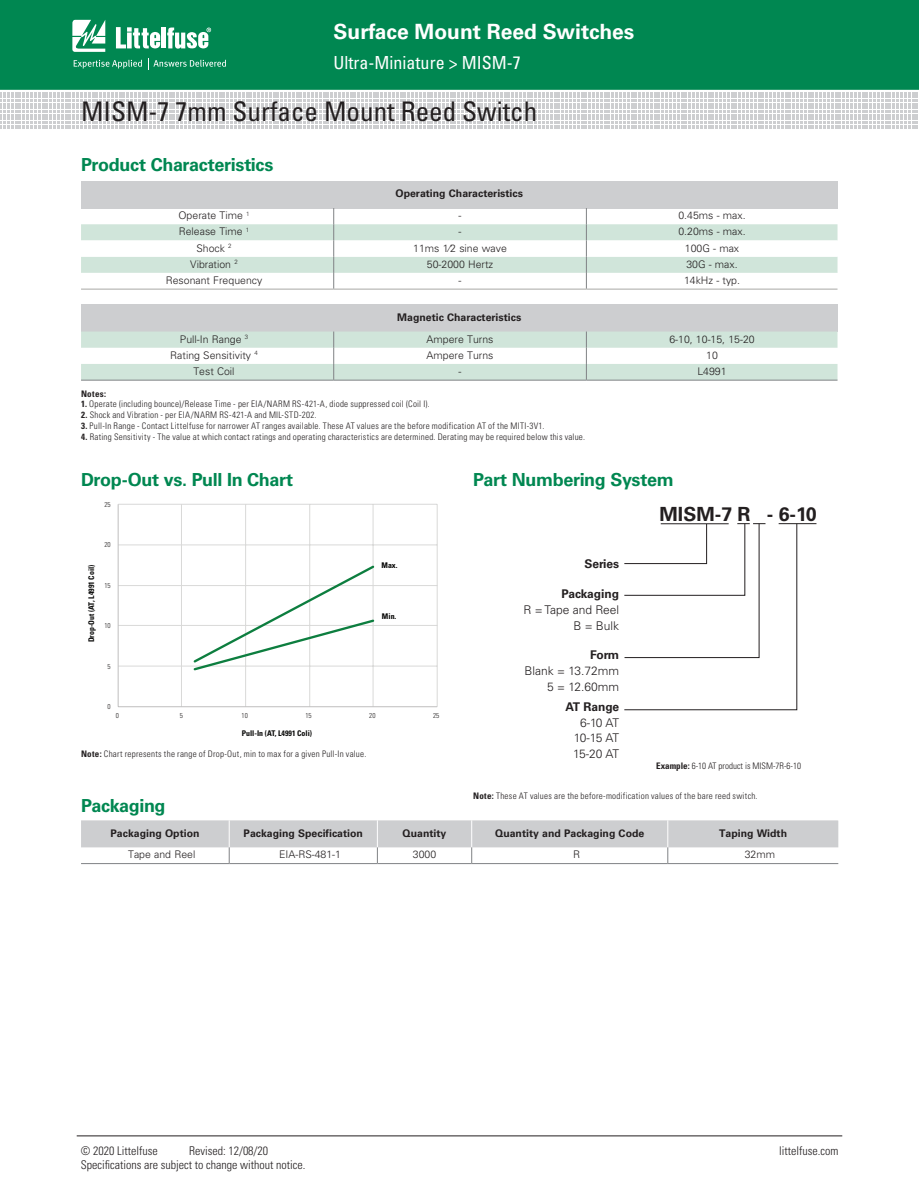
<style>
.page{position:relative;width:919px;height:1191px;background:#fff}
.page>*{position:absolute;margin:0;border:0;box-sizing:border-box;transform-origin:0 0}
.Series_Page_Heading{font:condensed 27px "Univers LT Std";color:#231f20}
.t1{font:700 21px "Univers LT Std";color:#fff}
.para{font:700 19.5px "Univers LT Std";color:#231f20}
.Strong_Bold_Body{font:700 18px "Univers LT Std";letter-spacing:-.02em;color:#008751}
.t2{font:condensed 18px "Univers LT Std";color:#fff}
.t3{font:300 condensed 12px "Univers LT Std";color:#231f20}
.para-2{font:300 12px "Univers LT Std";color:#231f20}
.para-3{font:700 12px "Univers LT Std";color:#231f20}
.Chart_Body{font:300 10.5px "Univers LT Std";color:#231f20}
.Table_head{font:700 10.5px "Univers LT Std";color:#231f20}
.Chart_Body2{font:300 10.5px "Univers LT Std";color:#231f20}
.Spec_body{font:300 condensed 9px "Univers LT Std";letter-spacing:.025em;color:#231f20}
.para-4{font:300 condensed 9px "Univers LT Std";color:#231f20}
.Spec_body-2{font:700 condensed 9px "Univers LT Std";letter-spacing:.035em;color:#231f20}
.t4{font:700 condensed 7.8px "Univers LT Std";color:#050504}
.t5{font:300 condensed 7.05px "Univers LT Std";color:#211e1e}
.s1{font-weight:700}
</style>
<div class="page">
<hr style="left:77px;top:1135px;width:765px;height:1px;background:#231f20">
<div style="left:0;top:0;width:918px;height:90px;background:#008751"></div>
<svg style="left:72px;top:20px;width:33px;height:32px"></svg>
<div style="left:161px;top:28px;width:5px;height:20px;background:#fff"></div>
<svg style="left:167px;top:28px;width:44px;height:21px"></svg>
<svg style="left:116px;top:27px;width:44px;height:21px"></svg>
<svg style="left:74px;top:60px;width:68px;height:9px"></svg>
<svg style="left:148px;top:58px;width:78px;height:11px"></svg>
<svg style="left:0;top:92px;width:917px;height:35px"></svg>
<div style="left:81px;top:304px;width:756px;height:27px;background:#cdced0"></div>
<hr style="left:81px;top:380px;width:253px;height:1px;background:#808285">
<hr style="left:334px;top:380px;width:252px;height:1px;background:#808285">
<hr style="left:586px;top:380px;width:251px;height:1px;background:#808285">
<svg style="left:81px;top:331px;width:756px;height:49px"></svg>
<svg style="left:81px;top:820px;width:757px;height:43px"></svg>
<hr style="left:81px;top:863px;width:148px;height:1px;background:#808285">
<hr style="left:229px;top:863px;width:148px;height:1px;background:#808285">
<hr style="left:377px;top:863px;width:94px;height:1px;background:#808285">
<hr style="left:471px;top:863px;width:196px;height:1px;background:#808285">
<hr style="left:667px;top:863px;width:171px;height:1px;background:#808285">
<div style="left:81px;top:181px;width:756px;height:27px;background:#cdced0"></div>
<svg style="left:81px;top:208px;width:756px;height:81px"></svg>
<hr style="left:81px;top:289px;width:253px;height:1px;background:#a8a8a5">
<hr style="left:334px;top:289px;width:252px;height:1px;background:#a8a8a5">
<hr style="left:586px;top:289px;width:251px;height:1px;background:#a8a8a5">
<hr style="left:778px;top:523px;width:38px;height:1px;background:#231f20">
<hr style="left:118px;top:666px;width:319px;height:1px;background:#d9d9d8">
<hr style="left:118px;top:625px;width:319px;height:1px;background:#d9d9d8">
<hr style="left:118px;top:585px;width:319px;height:1px;background:#d9d9d8">
<hr style="left:118px;top:544px;width:319px;height:1px;background:#d9d9d8">
<hr style="left:118px;top:504px;width:319px;height:1px;background:#d9d9d8">
<hr style="left:181px;top:504px;width:1px;height:202px;background:#d9d9d8">
<hr style="left:245px;top:504px;width:1px;height:202px;background:#d9d9d8">
<hr style="left:309px;top:504px;width:1px;height:202px;background:#d9d9d8">
<hr style="left:373px;top:504px;width:1px;height:202px;background:#d9d9d8">
<hr style="left:437px;top:504px;width:1px;height:202px;background:#d9d9d8">
<hr style="left:118px;top:504px;width:1px;height:202px;background:#bfbebe">
<hr style="left:118px;top:706px;width:319px;height:1px;background:#bfbebe">
<svg style="left:191px;top:563px;width:185px;height:109px"></svg>
<svg style="left:624px;top:523px;width:173px;height:187px"></svg>
<h2 class="t1" style="left:333px;top:19px;width:302px">Surface Mount Reed Switches</h2>
<h3 class="t2" style="left:333px;top:51px;width:188px">Ultra-Miniature &gt; MISM-7</h3>
<p class="Series_Page_Heading" style="left:81px;top:94px;width:457px">MISM-7 7mm Surface Mount Reed Switch</p>
<p class="Strong_Bold_Body" style="left:81px;top:154px;width:194px">Product Characteristics</p>
<p class="Table_head" style="left:395px;top:188px;width:129px">Operating Characteristics</p>
<p class="Chart_Body" style="left:178px;top:209px;width:73px">Operate Time <sup>1</sup></p>
<p class="Chart_Body" style="left:458px;top:209px;width:4px">-</p>
<p class="Chart_Body" style="left:678px;top:209px;width:69px">0.45ms - max.</p>
<p class="Chart_Body" style="left:179px;top:225px;width:72px">Release Time <sup>1</sup></p>
<p class="Chart_Body" style="left:458px;top:225px;width:4px">-</p>
<p class="Chart_Body" style="left:678px;top:225px;width:69px">0.20ms - max.</p>
<p class="Chart_Body" style="left:196px;top:241px;width:37px">Shock <sup>2</sup></p>
<p class="Chart_Body" style="left:413px;top:241px;width:95px">11ms 1∕2 sine wave</p>
<p class="Chart_Body" style="left:684px;top:241px;width:56px">100G - max</p>
<p class="Chart_Body" style="left:190px;top:258px;width:49px">Vibration <sup>2</sup></p>
<p class="Chart_Body" style="left:427px;top:258px;width:68px">50-2000 Hertz</p>
<p class="Chart_Body" style="left:686px;top:258px;width:53px">30G - max.</p>
<p class="Chart_Body" style="left:166px;top:274px;width:98px">Resonant Frequency</p>
<p class="Chart_Body" style="left:458px;top:274px;width:4px">-</p>
<p class="Chart_Body" style="left:684px;top:274px;width:58px">14kHz - typ.</p>
<p class="Table_head" style="left:397px;top:311px;width:125px">Magnetic Characteristics</p>
<p class="Chart_Body" style="left:180px;top:332px;width:70px">Pull-In Range <sup>3</sup></p>
<p class="Chart_Body" style="left:426px;top:332px;width:68px">Ampere Turns</p>
<p class="Chart_Body" style="left:669px;top:332px;width:87px">6-10, 10-15, 15-20</p>
<p class="Chart_Body" style="left:170px;top:349px;width:89px">Rating Sensitivity <sup>4</sup></p>
<p class="Chart_Body" style="left:426px;top:349px;width:68px">Ampere Turns</p>
<p class="Chart_Body" style="left:706px;top:349px;width:13px">10</p>
<p class="Chart_Body" style="left:193px;top:365px;width:43px">Test Coil</p>
<p class="Chart_Body" style="left:458px;top:365px;width:4px">-</p>
<p class="Chart_Body" style="left:697px;top:365px;width:31px">L4991</p>
<p class="Spec_body-2" style="left:81px;top:388px;width:27px">Notes:</p>
<p class="Spec_body" style="left:81px;top:399px;width:350px"><span class="s1">1.</span> Operate (including bounce)/Release Time - per EIA/NARM RS-421-A, diode suppressed coil (Coil I).</p>
<p class="Spec_body" style="left:81px;top:409px;width:237px"><span class="s1">2.</span> Shock and Vibration - per EIA/NARM RS-421-A and MIL-STD-202.</p>
<p class="Spec_body" style="left:81px;top:420px;width:465px"><span class="s1">3.</span> Pull-In Range - Contact Littelfuse for narrower AT ranges available. These AT values are the before modification AT of the MITI-3V1.</p>
<p class="Spec_body" style="left:81px;top:431px;width:505px"><span class="s1">4.</span> Rating Sensitivity - The value at which contact ratings and operating characteristics are determined. Derating may be required below this value.</p>
<p class="Strong_Bold_Body" style="left:81px;top:469px;width:214px">Drop-Out vs. Pull In Chart</p>
<p class="t5" style="left:104px;top:500px;width:8px">25</p>
<p class="t4" style="left:87px;top:642px;width:79px;rotate:-90deg">Drop-Out (AT, L4991 Coil)</p>
<p class="t5" style="left:104px;top:540px;width:8px">20</p>
<p class="t5" style="left:104px;top:581px;width:8px">15</p>
<p class="t5" style="left:104px;top:621px;width:8px">10</p>
<p class="t5" style="left:107px;top:662px;width:5px">5</p>
<p class="t4" style="left:381px;top:560px;width:18px">Max.</p>
<p class="t4" style="left:382px;top:611px;width:16px">Min.</p>
<p class="t5" style="left:107px;top:702px;width:5px">0</p>
<p class="t5" style="left:116px;top:711px;width:5px">0</p>
<p class="t5" style="left:180px;top:711px;width:5px">5</p>
<p class="t5" style="left:241px;top:711px;width:8px">10</p>
<p class="t5" style="left:305px;top:711px;width:8px">15</p>
<p class="t5" style="left:369px;top:711px;width:8px">20</p>
<p class="t5" style="left:433px;top:711px;width:8px">25</p>
<p class="t4" style="left:242px;top:728px;width:72px">Pull-In (AT, L4991 Coli)</p>
<p class="Spec_body" style="left:81px;top:748px;width:287px"><span class="s1">Note:</span> Chart represents the range of Drop-Out, min to max for a given Pull-In value.</p>
<p class="Strong_Bold_Body" style="left:473px;top:469px;width:202px">Part Numbering System</p>
<p class="para-3" style="left:584px;top:557px;width:36px">Series</p>
<p class="para-3" style="left:561px;top:587px;width:59px">Packaging</p>
<p class="para-2" style="left:523px;top:602px;width:97px">R = Tape and Reel</p>
<p class="para-2" style="left:573px;top:618px;width:47px">B = Bulk</p>
<p class="para-3" style="left:590px;top:648px;width:31px">Form</p>
<p class="para-2" style="left:524px;top:663px;width:96px">Blank = 13.72mm</p>
<p class="para-2" style="left:547px;top:679px;width:74px">5 = 12.60mm</p>
<p class="para-3" style="left:565px;top:699px;width:55px">AT Range</p>
<p class="para-2" style="left:580px;top:715px;width:41px">6-10 AT</p>
<p class="para-2" style="left:574px;top:731px;width:47px">10-15 AT</p>
<p class="para-2" style="left:573px;top:746px;width:48px">15-20 AT</p>
<p class="para" style="left:659px;top:503px;width:159px">MISM-7 R - 6-10</p>
<p class="para-4" style="left:656px;top:760px;width:146px"><span class="s1">Example:</span> 6-10 AT product is MISM-7R-6-10</p>
<p class="Spec_body" style="left:473px;top:790px;width:286px"><span class="s1">Note:</span> These AT values are the before-modification values of the bare reed switch.</p>
<p class="Strong_Bold_Body" style="left:81px;top:795px;width:86px">Packaging</p>
<p class="Table_head" style="left:110px;top:827px;width:90px">Packaging Option</p>
<p class="Table_head" style="left:243px;top:827px;width:121px">Packaging Specification</p>
<p class="Table_head" style="left:402px;top:827px;width:45px">Quantity</p>
<p class="Table_head" style="left:495px;top:827px;width:151px">Quantity and Packaging Code</p>
<p class="Table_head" style="left:719px;top:827px;width:69px">Taping Width</p>
<p class="Chart_Body2" style="left:128px;top:848px;width:69px">Tape and Reel</p>
<p class="Chart_Body2" style="left:279px;top:848px;width:63px">EIA-RS-481-1</p>
<p class="Chart_Body2" style="left:413px;top:848px;width:25px">3000</p>
<p class="Chart_Body2" style="left:573px;top:848px;width:9px">R</p>
<p class="Chart_Body2" style="left:744px;top:848px;width:32px">32mm</p>
<h3 class="t3" style="left:81px;top:1143px;width:78px">© 2020 Littelfuse</h3>
<h3 class="t3" style="left:189px;top:1143px;width:81px">Revised: 12/08/20</h3>
<h3 class="t3" style="left:779px;top:1143px;width:61px">littelfuse.com</h3>
<h3 class="t3" style="left:81px;top:1157px;width:226px">Specifications are subject to change without notice.</h3>
</div>
